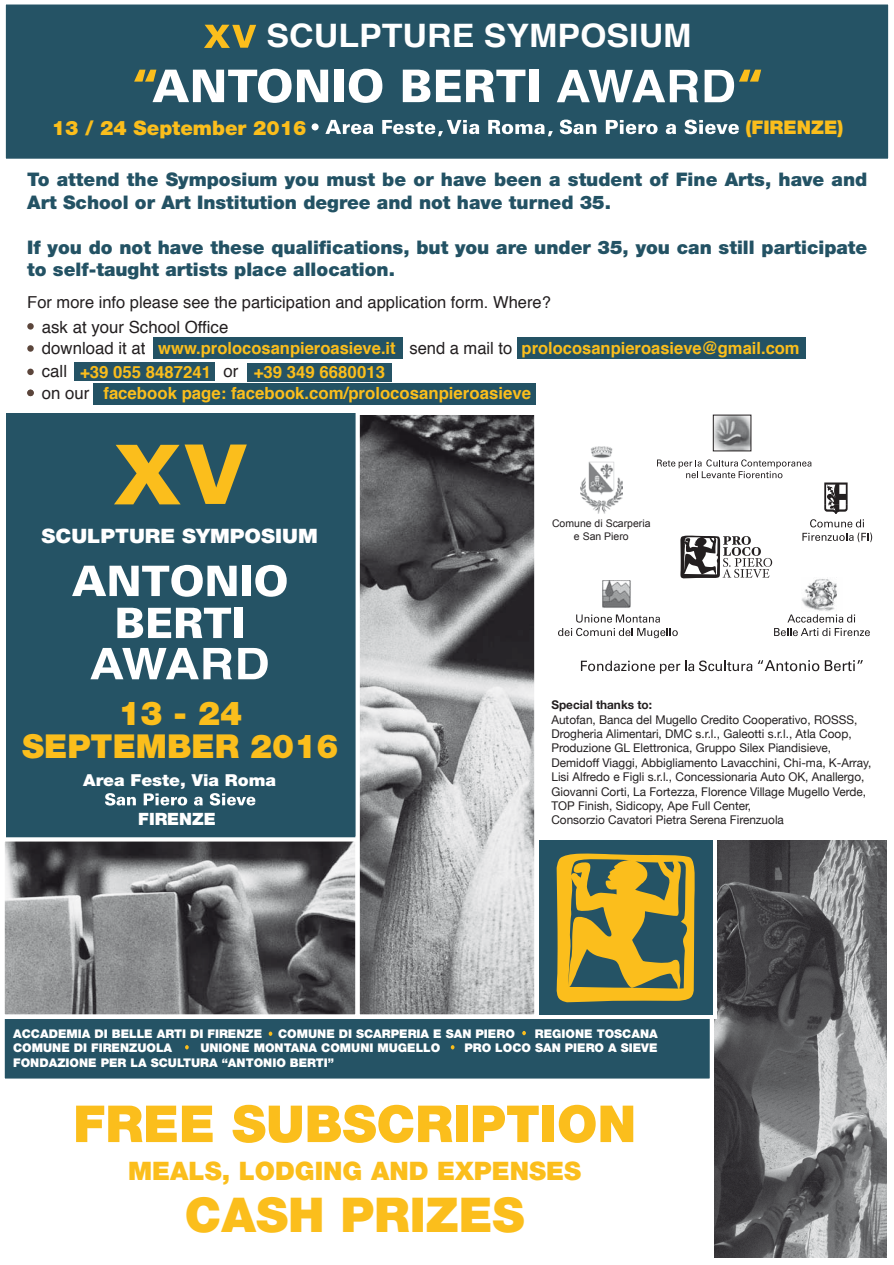
<style>
.page{position:relative;width:894px;height:1265px;background:#fff}
.page>*{position:absolute;margin:0;border:0;box-sizing:border-box;transform-origin:0 0}
.t1{font:900 51px "Helvetica Neue LT Std";color:#fbbe1c}
.t2{font:900 48px "Helvetica Neue LT Std";color:#fbbe1c}
.t3{font:900 33px/33px "Helvetica Neue LT Std";color:#fbbe1c;text-align:center}
.t4{font:700 32.25px "Helvetica";color:#fff;scale:1.05 1}
.t5{font:900 25.5px "Helvetica Neue LT Std";color:#fbbe1c}
.t6{font:900 19.95px "Helvetica Neue LT Std";color:#fff;scale:1.05 1}
.t7{font:900 19.95px "Helvetica Neue LT Std";color:#fbbe1c}
.t8{font:900 18.9px "Helvetica Neue LT Std";color:#fbbe1c}
.t9{font:900 18.75px/22.5px "Helvetica Neue LT Std";color:#235264}
.t10{font:900 16.95px "Helvetica Neue LT Std";color:#fff}
.t11{font:700 16.8px/21px "Helvetica";color:#fbbe1c}
.t12{font:16.8px/21.5px "Helvetica";color:#231f20}
.t13{font:16.5px "Helvetica";color:#231f20}
.t14{font:900 16.5px "Helvetica Neue LT Std";color:#fff;scale:1.05 1}
.t15{font:12px/14.4px "Helvetica Neue";color:#231f20}
.t16{font:900 12px "Helvetica Neue LT Std";color:#fff}
.t17{font:700 12px "Helvetica Neue";color:#231f20}
.t18{font:10.5px/12.6px "Arial";color:#231f20;text-align:center}
.s1{font-weight:400;color:#231f20}
</style>
<div class="page">
<div style="left:6px;top:413px;width:352px;height:425px;background:#255365"></div>
<div style="left:4px;top:2px;width:886px;height:159px;background:#255365"></div>
<div style="left:2px;top:0;width:890px;height:163px;border:4px solid #fff"></div>
<div style="left:3px;top:1016px;width:709px;height:64px;background:#255365"></div>
<div style="left:1px;top:1014px;width:713px;height:68px;border:4px solid #fff"></div>
<svg style="left:451px;top:1045px;width:3px;height:4px"></svg>
<svg style="left:269px;top:1031px;width:3px;height:4px"></svg>
<svg style="left:522px;top:1031px;width:4px;height:4px"></svg>
<svg style="left:185px;top:1045px;width:4px;height:4px"></svg>
<img style="left:715px;top:841px;width:171px;height:416px">
<img style="left:6px;top:842px;width:349px;height:171px">
<div style="left:1px;top:837px;width:359px;height:181px;border:4px solid #fff"></div>
<div style="left:534px;top:836px;width:183px;height:183px;border:4px solid #fff"></div>
<img style="left:361px;top:416px;width:172px;height:597px">
<div style="left:356px;top:411px;width:182px;height:607px;border:4px solid #fff"></div>
<svg style="left:581px;top:660px;width:171px;height:13px"></svg>
<svg style="left:758px;top:660px;width:61px;height:11px"></svg>
<svg style="left:825px;top:660px;width:38px;height:11px"></svg>
<svg style="left:558px;top:628px;width:120px;height:10px"></svg>
<svg style="left:576px;top:614px;width:84px;height:8px"></svg>
<img style="left:602px;top:580px;width:29px;height:28px">
<img style="left:802px;top:579px;width:35px;height:32px">
<svg style="left:774px;top:628px;width:96px;height:8px"></svg>
<svg style="left:787px;top:614px;width:68px;height:8px"></svg>
<div style="left:539px;top:841px;width:173px;height:174px;background:#255365"></div>
<svg style="left:556px;top:853px;width:139px;height:149px"></svg>
<svg style="left:657px;top:459px;width:215px;height:119px"></svg>
<img style="left:715px;top:417px;width:34px;height:32px">
<svg style="left:105px;top:793px;width:31px;height:12px"></svg>
<svg style="left:144px;top:793px;width:43px;height:12px"></svg>
<svg style="left:194px;top:796px;width:9px;height:9px"></svg>
<svg style="left:210px;top:793px;width:45px;height:12px"></svg>
<svg style="left:117px;top:607px;width:114px;height:31px"></svg>
<div style="left:234px;top:607px;width:9px;height:31px;background:#fff"></div>
<svg style="left:72px;top:565px;width:165px;height:32px"></svg>
<div style="left:242px;top:565px;width:9px;height:31px;background:#fff"></div>
<svg style="left:255px;top:565px;width:32px;height:32px"></svg>
<svg style="left:114px;top:444px;width:133px;height:60px"></svg>
<svg style="left:90px;top:648px;width:142px;height:31px"></svg>
<svg style="left:238px;top:648px;width:30px;height:31px"></svg>
<div style="left:27px;top:368px;width:7px;height:7px;background:#5b453b;border-radius:50%"></div>
<div style="left:27px;top:389px;width:7px;height:7px;background:#5b453b;border-radius:50%"></div>
<svg style="left:27px;top:345px;width:7px;height:7px"></svg>
<div style="left:27px;top:323px;width:7px;height:6px;background:#5b453b;border-radius:50%"></div>
<div style="left:74px;top:362px;width:141px;height:18px;background:#255365"></div>
<div style="left:248px;top:363px;width:144px;height:19px;background:#255365"></div>
<div style="left:94px;top:383px;width:442px;height:22px;background:#235264"></div>
<div style="left:153px;top:338px;width:249px;height:21px;background:#235264"></div>
<div style="left:517px;top:338px;width:289px;height:21px;background:#235264"></div>
<div style="left:312px;top:123px;width:7px;height:7px;background:#fff;border-radius:50%"></div>
<svg style="left:325px;top:120px;width:48px;height:14px"></svg>
<svg style="left:488px;top:120px;width:65px;height:16px"></svg>
<svg style="left:382px;top:120px;width:97px;height:16px"></svg>
<svg style="left:560px;top:120px;width:36px;height:14px"></svg>
<svg style="left:606px;top:120px;width:52px;height:14px"></svg>
<svg style="left:666px;top:124px;width:10px;height:10px"></svg>
<svg style="left:685px;top:120px;width:54px;height:14px"></svg>
<svg style="left:134px;top:69px;width:194px;height:34px"></svg>
<div style="left:334px;top:70px;width:10px;height:32px;background:#fff"></div>
<svg style="left:349px;top:69px;width:33px;height:34px"></svg>
<svg style="left:403px;top:70px;width:27px;height:32px"></svg>
<svg style="left:436px;top:70px;width:89px;height:32px"></svg>
<div style="left:529px;top:70px;width:9px;height:32px;background:#fff"></div>
<svg style="left:204px;top:25px;width:52px;height:23px"></svg>
<svg style="left:557px;top:70px;width:141px;height:32px"></svg>
<svg style="left:705px;top:70px;width:56px;height:32px"></svg>
<img style="left:581px;top:446px;width:41px;height:68px">
<h3 class="t4" style="left:267px;top:10px;width:406px">SCULPTURE SYMPOSIUM</h3>
<h3 class="t7" style="left:52px;top:116px;width:256px">13 / 24 September 2016</h3>
<h3 class="t8" style="left:746px;top:116px;width:99px">(FIRENZE)</h3>
<h3 class="t9" style="left:27px;top:168px;width:842px">To attend the Symposium you must be or have been a student of Fine Arts, have and<br>Art School or Art Institution degree and not have turned 35.</h3>
<h3 class="t9" style="left:27px;top:236px;width:842px">If you do not have these qualifications, but you are under 35, you can still participate to self-taught artists place allocation.</h3>
<h3 class="t13" style="left:27px;top:289px;width:525px">For more info please see the participation and application form. Where?</h3>
<h3 class="t12" style="left:42px;top:316px;width:188px">ask at your School Office download it at</h3>
<h3 class="t11" style="left:42px;top:361px;width:491px"><span class="s1">call</span> +39 055 8487241 <span class="s1">or</span> +39 349 6680013<br><span class="s1">on our</span> facebook page: facebook.com/prolocosanpieroasieve</h3>
<h3 class="t11" style="left:158px;top:338px;width:643px">www.prolocosanpieroasieve.it <span class="s1">send a mail to</span> prolocosanpieroasieve@gmail.com</h3>
<h3 class="t6" style="left:42px;top:524px;width:265px">SCULPTURE SYMPOSIUM</h3>
<h3 class="t3" style="left:22px;top:696px;width:318px">13 - 24<br>SEPTEMBER 2016</h3>
<h3 class="t14" style="left:83px;top:770px;width:185px">Area Feste, Via Roma</h3>
<h3 class="t10" style="left:138px;top:809px;width:79px">FIRENZE</h3>
<p class="t18" style="left:552px;top:517px;width:100px">Comune di Scarperia e San Piero</p>
<p class="t17" style="left:551px;top:695px;width:102px">Special thanks to:</p>
<p class="t15" style="left:551px;top:712px;width:322px">Autofan, Banca del Mugello Credito Cooperativo, ROSSS, Drogheria Alimentari, DMC s.r.l., Galeotti s.r.l., Atla Coop, Produzione GL Elettronica, Gruppo Silex Piandisieve, Demidoff Viaggi, Abbigliamento Lavacchini, Chi-ma, K-Array, Lisi Alfredo e Figli s.r.l., Concessionaria Auto OK, Anallergo, Giovanni Corti, La Fortezza, Florence Village Mugello Verde, TOP Finish, Sidicopy, Ape Full Center,<br>Consorzio Cavatori Pietra Serena Firenzuola</p>
<p class="t16" style="left:13px;top:1026px;width:250px">ACCADEMIA DI BELLE ARTI DI FIRENZE</p>
<p class="t16" style="left:278px;top:1026px;width:238px">COMUNE DI SCARPERIA E SAN PIERO</p>
<p class="t16" style="left:535px;top:1026px;width:124px">REGIONE TOSCANA</p>
<p class="t16" style="left:13px;top:1040px;width:161px">COMUNE DI FIRENZUOLA</p>
<p class="t16" style="left:200px;top:1040px;width:241px">UNIONE MONTANA COMUNI MUGELLO</p>
<p class="t16" style="left:464px;top:1040px;width:195px">PRO LOCO SAN PIERO A SIEVE</p>
<p class="t16" style="left:13px;top:1055px;width:322px">FONDAZIONE PER LA SCULTURA “ANTONIO BERTI”</p>
<h1 class="t1" style="left:73px;top:1093px;width:565px">FREE SUBSCRIPTION</h1>
<h3 class="t5" style="left:128px;top:1155px;width:454px">MEALS, LODGING AND EXPENSES</h3>
<h2 class="t2" style="left:185px;top:1186px;width:341px">CASH PRIZES</h2>
</div>
